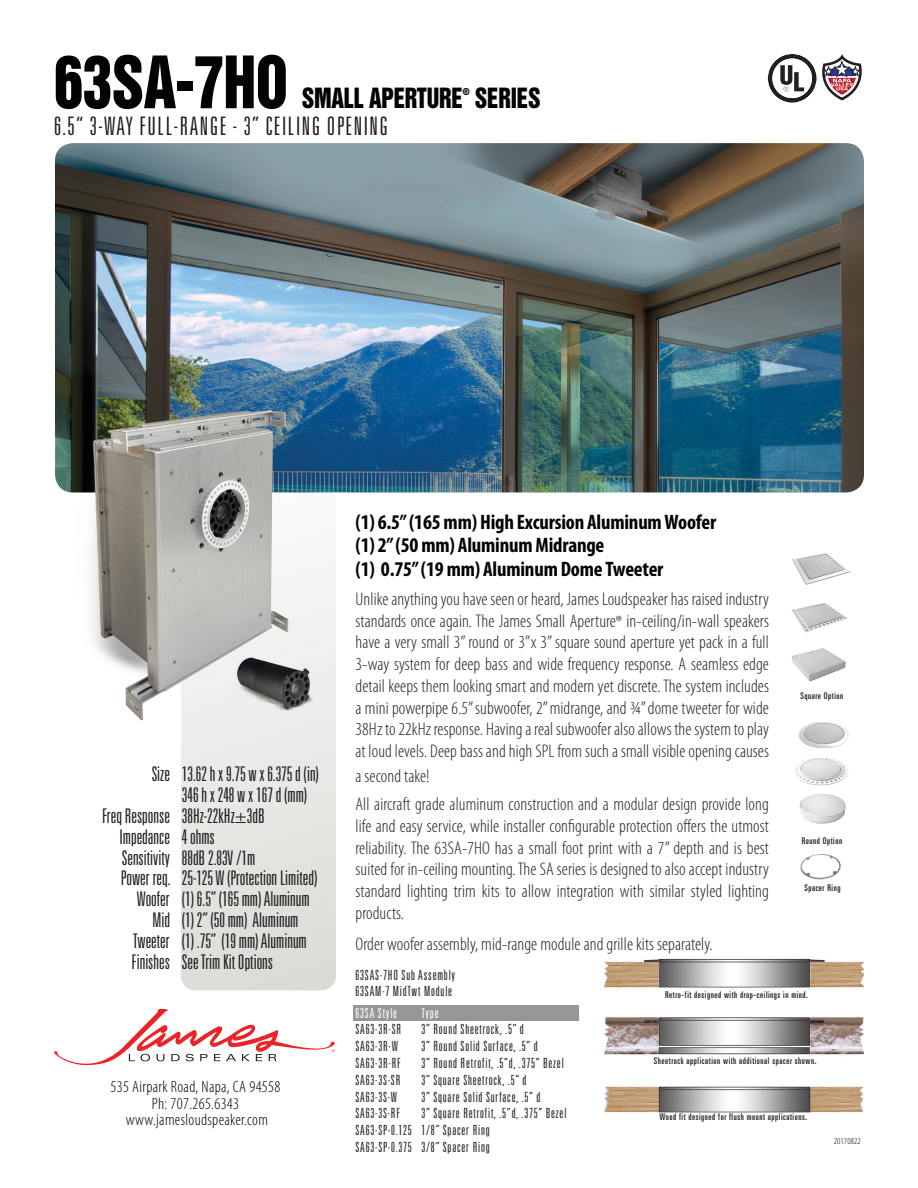
<style>
.page{position:relative;width:918px;height:1188px;background:#fff}
.page>*{position:absolute;margin:0;border:0;box-sizing:border-box;transform-origin:0 0}
.t1{font:66px "Helvetica Inserat LT Std";letter-spacing:-.01em;color:#020304;scale:.89 1}
.t2{font:300 ultra-condensed 25.5px "Univers LT Std";letter-spacing:.06em;color:#231f20}
.t3{font:25.5px "Helvetica Inserat LT Std";letter-spacing:-.01em;color:#020304;scale:.89 1}
.t4{font:700 condensed 21px "Myriad Pro";letter-spacing:-.01em;color:#020304}
.t5{font:300 ultra-condensed 20.25px "Univers LT Std";color:#231f20}
.t6{font:300 condensed 18.3px/21.8px "Myriad Pro";letter-spacing:.005em;color:#231f20;text-align:justify}
.t7{font:300 condensed 16.5px/16.5px "Myriad Pro";letter-spacing:.02em;color:#020304;text-align:center}
.t8{font:300 ultra-condensed 13.95px/16.5px "Univers LT Std";letter-spacing:.06em;color:#231f20}
.t9{font:300 ultra-condensed 13.95px "Univers LT Std";letter-spacing:.06em;color:#fff}
.t10{font:ultra-condensed 9.3px "Univers LT Std";letter-spacing:.06em;color:#231f20}
.t11{font:ultra-condensed 9.15px "Univers LT Std";letter-spacing:.06em;color:#231f20}
.t12{font:300 condensed 9px "Myriad Pro";letter-spacing:.02em;color:#020304}
.t13{font:8.7px "Helvetica Inserat LT Std";color:#020304;scale:.89 1}
.t14{font:3.75px "Helvetica";color:#eb2229}
.s1{font-size:16.5px}
</style>
<div class="page">
<svg style="left:181px;top:473px;width:155px;height:517px;fill:#e4e4e1"></svg>
<svg style="left:54px;top:1009px;width:281px;height:56px"></svg>
<svg style="left:768px;top:54px;width:94px;height:49px"></svg>
<img style="left:55px;top:143px;width:809px;height:349px">
<div style="left:353px;top:1005px;width:226px;height:15px;background:#949698"></div>
<img style="left:67px;top:404px;width:245px;height:325px">
<img style="left:800px;top:722px;width:24px;height:9px">
<img style="left:795px;top:757px;width:53px;height:29px">
<img style="left:799px;top:794px;width:47px;height:30px">
<img style="left:792px;top:553px;width:59px;height:32px">
<img style="left:791px;top:603px;width:57px;height:30px">
<img style="left:791px;top:648px;width:55px;height:34px">
<img style="left:800px;top:854px;width:41px;height:26px">
<img style="left:605px;top:958px;width:259px;height:155px">
<img style="left:210px;top:624px;width:126px;height:107px">
<p class="t1" style="left:54px;top:43px;width:265px">63SA-7HO</p>
<p class="t3" style="left:302px;top:83px;width:183px">SMALL APERTURE</p>
<p class="t13" style="left:463px;top:86px;width:9px">®</p>
<p class="t3" style="left:475px;top:83px;width:75px">SERIES</p>
<p class="t2" style="left:54px;top:113px;width:336px">6.5“ 3-WAY FULL-RANGE - 3” CEILING OPENING</p>
<p class="t5" style="left:152px;top:764px;width:169px">Size 13.62 h x 9.75 w x 6.375 d (in)</p>
<p class="t5" style="left:182px;top:784px;width:127px">346 h x 248 w x 167 d (mm)</p>
<p class="t5" style="left:102px;top:805px;width:164px">Freq Response 38Hz-22kHz±3dB</p>
<p class="t5" style="left:120px;top:826px;width:97px">Impedance 4 ohms</p>
<p class="t5" style="left:122px;top:847px;width:135px">Sensitivity 88dB 2.83V /1m</p>
<p class="t5" style="left:121px;top:868px;width:198px">Power req. 25-125 W (Protection Limited)</p>
<p class="t5" style="left:137px;top:888px;width:174px">Woofer (1) 6.5” (165 mm) Aluminum</p>
<p class="t5" style="left:152px;top:909px;width:148px">Mid (1) 2” (50 mm) Aluminum</p>
<p class="t5" style="left:133px;top:930px;width:175px">Tweeter (1) .75” (19 mm) Aluminum</p>
<p class="t5" style="left:132px;top:951px;width:143px">Finishes See Trim Kit Options</p>
<p class="t7" style="left:111px;top:1079px;width:171px">535 Airpark Road, Napa, CA 94558<br>Ph: 707.265.6343 www.jamesloudspeaker.com</p>
<p class="t14" style="left:332px;top:1048px;width:4px">®</p>
<p class="t4" style="left:356px;top:510px;width:362px">(1) 6.5” (165 mm) High Excursion Aluminum Woofer</p>
<p class="t4" style="left:356px;top:533px;width:250px">(1) 2” (50 mm) Aluminum Midrange</p>
<p class="t4" style="left:356px;top:558px;width:309px">(1) 0.75” (19 mm) Aluminum Dome Tweeter</p>
<p class="t6" style="left:356px;top:588px;width:415px">Unlike anything you have seen or heard, James Loudspeaker has raised industry standards once again. The James Small Aperture<span class="s1">®</span> in-ceiling/in-wall speakers have a very small 3” round or 3”x 3” square sound aperture yet pack in a full 3-way system for deep bass and wide frequency response. A seamless edge detail keeps them looking smart and modern yet discrete. The system includes a mini powerpipe 6.5” subwoofer, 2” midrange, and ¾” dome tweeter for wide 38Hz to 22kHz response. Having a real subwoofer also allows the system to play at loud levels. Deep bass and high SPL from such a small visible opening causes</p>
<p class="t6" style="left:356px;top:765px;width:76px">a second take!</p>
<p class="t6" style="left:356px;top:794px;width:415px">All aircraft grade aluminum construction and a modular design provide long life and easy service, while installer configurable protection offers the utmost reliability. The 63SA-7HO has a small foot print with a 7” depth and is best suited for in-ceiling mounting. The SA series is designed to also accept industry standard lighting trim kits to allow integration with similar styled lighting products.</p>
<p class="t6" style="left:356px;top:934px;width:359px">Order woofer assembly, mid-range module and grille kits separately.</p>
<p class="t8" style="left:356px;top:966px;width:101px">63SAS-7HO Sub Assembly<br>63SAM-7 MidTwt Module</p>
<p class="t9" style="left:356px;top:1005px;width:43px">63SA Style</p>
<p class="t9" style="left:422px;top:1005px;width:19px">Type</p>
<p class="t8" style="left:356px;top:1021px;width:47px">SA63-3R-SR</p>
<p class="t8" style="left:422px;top:1021px;width:104px">3” Round Sheetrock, .5” d</p>
<p class="t8" style="left:356px;top:1038px;width:44px">SA63-3R-W</p>
<p class="t8" style="left:422px;top:1038px;width:118px">3” Round Solid Surface, .5” d</p>
<p class="t8" style="left:356px;top:1055px;width:47px">SA63-3R-RF</p>
<p class="t8" style="left:422px;top:1055px;width:144px">3” Round Retrofit, .5”d, .375” Bezel</p>
<p class="t8" style="left:356px;top:1072px;width:46px">SA63-3S-SR</p>
<p class="t8" style="left:422px;top:1072px;width:106px">3” Square Sheetrock, .5” d</p>
<p class="t8" style="left:356px;top:1088px;width:43px">SA63-3S-W</p>
<p class="t8" style="left:422px;top:1088px;width:120px">3” Square Solid Surface, .5” d</p>
<p class="t8" style="left:356px;top:1105px;width:46px">SA63-3S-RF</p>
<p class="t8" style="left:422px;top:1105px;width:146px">3” Square Retrofit, .5”d, .375” Bezel</p>
<p class="t8" style="left:356px;top:1122px;width:136px">SA63-SP-0.125 1/8” Spacer Ring</p>
<p class="t8" style="left:356px;top:1139px;width:136px">SA63-SP-0.375 3/8” Spacer Ring</p>
<p class="t11" style="left:801px;top:690px;width:44px">Square Option</p>
<p class="t11" style="left:802px;top:835px;width:42px">Round Option</p>
<p class="t11" style="left:804px;top:883px;width:38px">Spacer Ring</p>
<p class="t10" style="left:665px;top:989px;width:144px">Retro-fit designed with drop-ceilings in mind.</p>
<p class="t10" style="left:654px;top:1056px;width:164px">Sheetrock application with additional spacer shown.</p>
<p class="t10" style="left:659px;top:1112px;width:149px">Wood fit designed for flush mount applications.</p>
<p class="t12" style="left:834px;top:1136px;width:29px">20170822</p>
</div>
